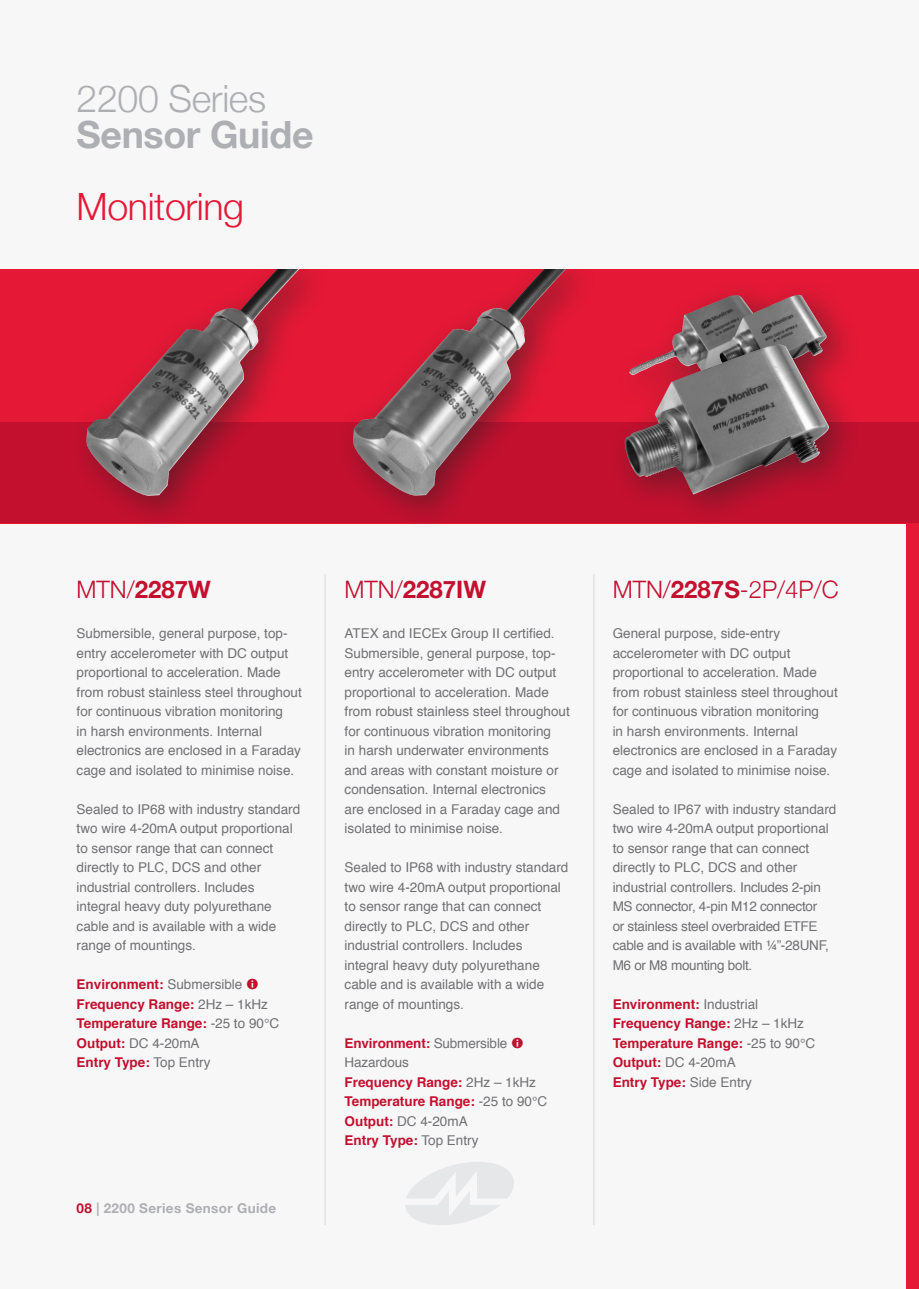
<style>
.page{position:relative;width:919px;height:1289px;background:#fff}
.page>*{position:absolute;margin:0;border:0;box-sizing:border-box;transform-origin:0 0}
.t1{font:700 37.5px "Helvetica Neue";letter-spacing:-.01em;color:#aeafb3}
.t2{font:300 37.5px "Helvetica Neue";letter-spacing:-.01em;color:#aeafb3}
.t3{font:300 37.5px "Helvetica Neue";letter-spacing:-.01em;color:#e51836}
.t4{font:700 24px "Helvetica Neue";color:#c3102f}
.t5{font:300 24px "Helvetica Neue";color:#c3102f}
.t6{font:13.5px/19.5px "Helvetica";color:#717074}
.t7{font:700 13.5px "Helvetica";color:#c3102f}
.t8{font:700 13.5px "Helvetica Neue";letter-spacing:.025em;color:#aeafb3}
.s1{font-weight:300}
.s2{font-weight:400;color:#717074}
.s3{font-family:"Modern Pictograms";font-weight:400;font-size:16.5px}
.s4{font-weight:700;color:#c3102f}
.s5{color:#c3102f}
.s6{font-family:"Modern Pictograms";font-size:16.5px;color:#c3102f}
.s7{font-weight:700}
</style>
<div class="page">
<div style="left:0;top:0;width:918px;height:1288px;background:#f7f7f8"></div>
<div style="left:0;top:268px;width:918px;height:255px;background:#e51836"></div>
<svg style="left:405px;top:1162px;width:109px;height:63px"></svg>
<hr style="left:325px;top:574px;width:1px;height:650px;background:#d8d9db">
<hr style="left:593px;top:574px;width:1px;height:650px;background:#d8d9db">
<div style="left:906px;top:415px;width:12px;height:873px;background:#e51836"></div>
<div style="left:0;top:422px;width:918px;height:101px;background:#c3102f"></div>
<div style="left:68px;top:250px;width:264px;height:282px;background:#231f20;opacity:.5"></div>
<img style="left:86px;top:268px;width:214px;height:228px">
<div style="left:335px;top:250px;width:264px;height:281px;background:#231f20;opacity:.5"></div>
<img style="left:352px;top:268px;width:214px;height:228px">
<div style="left:0;top:243px;width:918px;height:25px;background:#f7f7f8"></div>
<img style="left:678px;top:304px;width:24px;height:22px">
<div style="left:702px;top:277px;width:159px;height:133px;background:#231f20;opacity:.5"></div>
<img style="left:718px;top:295px;width:109px;height:31px">
<div style="left:606px;top:326px;width:258px;height:203px;background:#231f20;opacity:.5"></div>
<img style="left:624px;top:345px;width:205px;height:149px">
<p class="t2" style="left:77px;top:68px;width:191px">2200 Series</p>
<p class="t1" style="left:77px;top:100px;width:238px">Sensor Guide</p>
<p class="t3" style="left:77px;top:176px;width:169px">Monitoring</p>
<p class="t4" style="left:77px;top:567px;width:136px"><span class="s1">MTN/</span>2287W</p>
<p class="t6" style="left:77px;top:624px;width:227px">Submersible, general purpose, top&shy;entry accelerometer with DC output proportional to acceleration. Made from robust stainless steel throughout for continuous vibration monitoring<br>in harsh environments. Internal electronics are enclosed in a Faraday cage and isolated to minimise noise.</p>
<p class="t6" style="left:77px;top:799px;width:225px">Sealed to IP68 with industry standard two wire 4-20mA output proportional to sensor range that can connect directly to PLC, DCS and other industrial controllers. Includes integral heavy duty polyurethane cable and is available with a wide range of mountings.</p>
<p class="t7" style="left:77px;top:973px;width:184px">Environment: <span class="s2">Submersible</span> <span class="s3">=</span></p>
<p class="t7" style="left:77px;top:993px;width:193px">Frequency Range: <span class="s2">2Hz – 1kHz</span></p>
<p class="t7" style="left:77px;top:1012px;width:204px">Temperature Range: <span class="s2">-25 to 90°C</span></p>
<p class="t6" style="left:77px;top:1033px;width:124px"><span class="s4">Output:</span> DC 4-20mA</p>
<p class="t7" style="left:77px;top:1051px;width:135px">Entry Type: <span class="s2">Top Entry</span></p>
<p class="t8" style="left:77px;top:1195px;width:201px"><span class="s5">08</span> | 2200 Series Sensor Guide</p>
<p class="t4" style="left:344px;top:567px;width:143px"><span class="s1">MTN/</span>2287IW</p>
<p class="t6" style="left:344px;top:624px;width:227px">ATEX and IECEx Group II certified.<br>Submersible, general purpose, top&shy;entry accelerometer with DC output proportional to acceleration. Made from robust stainless steel throughout for continuous vibration monitoring<br>in harsh underwater environments and areas with constant moisture or condensation. Internal electronics<br>are enclosed in a Faraday cage and isolated to minimise noise.</p>
<p class="t6" style="left:344px;top:858px;width:225px">Sealed to IP68 with industry standard two wire 4-20mA output proportional to sensor range that can connect directly to PLC, DCS and other industrial controllers. Includes integral heavy duty polyurethane cable and is available with a wide range of mountings.</p>
<p class="t6" style="left:344px;top:1033px;width:181px"><span class="s4">Environment:</span> Submersible <span class="s6">=<br></span>Hazardous</p>
<p class="t7" style="left:344px;top:1071px;width:193px">Frequency Range: <span class="s2">2Hz – 1kHz</span></p>
<p class="t7" style="left:344px;top:1090px;width:204px">Temperature Range: <span class="s2">-25 to 90°C</span></p>
<p class="t6" style="left:344px;top:1111px;width:124px"><span class="s4">Output:</span> DC 4-20mA</p>
<p class="t7" style="left:344px;top:1129px;width:135px">Entry Type: <span class="s2">Top Entry</span></p>
<p class="t5" style="left:612px;top:569px;width:227px">MTN/<span class="s7">2287S</span>-2P/4P/C</p>
<p class="t6" style="left:612px;top:624px;width:227px">General purpose, side-entry accelerometer with DC output proportional to acceleration. Made from robust stainless steel throughout for continuous vibration monitoring<br>in harsh environments. Internal electronics are enclosed in a Faraday cage and isolated to minimise noise.</p>
<p class="t6" style="left:612px;top:799px;width:225px">Sealed to IP67 with industry standard two wire 4-20mA output proportional to sensor range that can connect directly to PLC, DCS and other industrial controllers. Includes 2-pin MS connector, 4-pin M12 connector<br>or stainless steel overbraided ETFE cable and is available with ¼”-28UNF, M6 or M8 mounting bolt.</p>
<p class="t7" style="left:612px;top:993px;width:147px">Environment: <span class="s2">Industrial</span></p>
<p class="t7" style="left:612px;top:1012px;width:193px">Frequency Range: <span class="s2">2Hz – 1kHz</span></p>
<p class="t7" style="left:612px;top:1032px;width:204px">Temperature Range: <span class="s2">-25 to 90°C</span></p>
<p class="t6" style="left:612px;top:1053px;width:124px"><span class="s4">Output:</span> DC 4-20mA</p>
<p class="t7" style="left:612px;top:1071px;width:141px">Entry Type: <span class="s2">Side Entry</span></p>
</div>
